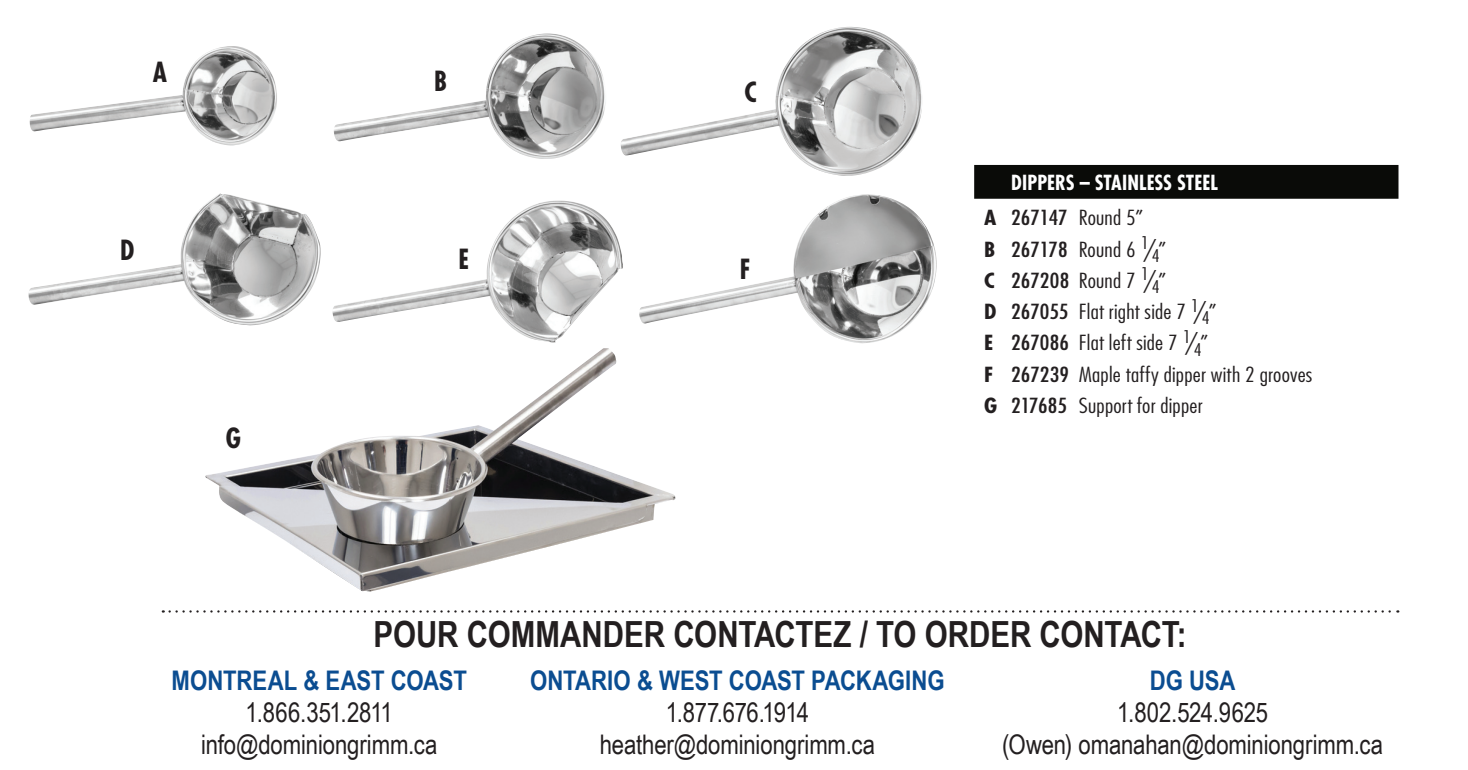
<style>
.page{position:relative;width:1468px;height:770px;background:#fff}
.page>*{position:absolute;margin:0;border:0;box-sizing:border-box;transform-origin:0 0}
.t1{font:700 36px "Arial Narrow";color:#231f20}
.t2{font:27px/32.4px "Arial Narrow";letter-spacing:-.005em;color:#231f20;text-align:center}
.t3{font:700 27px "Arial Narrow";letter-spacing:-.005em;color:#0b4d91}
.t4{font:700 condensed 27px "Futura Std";color:#231f20}
.t5{font:300 condensed 20.25px/31.3px "Futura Std";letter-spacing:.01em;color:#231f20;scale:1.15 1}
.t6{font:700 condensed 20.25px/35.3px "Futura Std";letter-spacing:.005em;color:#fff}
.s1{color:#231f20}
.s2{font-weight:400;color:#231f20}
.s3{font-weight:300;color:#231f20}
.s4{font-weight:700}
.s5{font-weight:400}
.s6{font-size:22.5px}
</style>
<div class="page">
<div style="left:974px;top:165px;width:424px;height:34px;background:#0a0b08"></div>
<img style="left:29px;top:46px;width:248px;height:100px">
<img style="left:620px;top:27px;width:302px;height:149px">
<img style="left:332px;top:200px;width:291px;height:142px">
<img style="left:333px;top:33px;width:273px;height:126px">
<img style="left:28px;top:193px;width:293px;height:133px">
<img style="left:639px;top:194px;width:298px;height:150px">
<img style="left:205px;top:348px;width:470px;height:243px">
<svg style="left:163px;top:610px;width:1235px;height:2px"></svg>
<h2 class="t4" style="left:153px;top:55px;width:16px">A</h2>
<h2 class="t4" style="left:120px;top:233px;width:16px">D</h2>
<h2 class="t4" style="left:226px;top:421px;width:17px">G</h2>
<h2 class="t4" style="left:434px;top:64px;width:14px">B</h2>
<h2 class="t4" style="left:458px;top:242px;width:12px">E</h2>
<h2 class="t4" style="left:744px;top:75px;width:14px">C</h2>
<h2 class="t4" style="left:739px;top:252px;width:12px">F</h2>
<p class="t6" style="left:984px;top:165px;width:235px;text-indent:27px">DIPPERS – STAINLESS STEEL<br><span class="s1">A</span> <span class="s2">267147</span> <span class="s3">Round 5”</span></p>
<p class="t5" style="left:984px;top:233px;width:287px"><span class="s4">B</span> <span class="s5">267178</span> Round 6 <sup>1</sup><span class="s6">/</span><sub>4</sub>”<br><span class="s4">C</span> <span class="s5">267208</span> Round 7 <sup>1</sup><span class="s6">/</span><sub>4</sub>”<br><span class="s4">D</span> <span class="s5">267055</span> Flat right side 7 <sup>1</sup><span class="s6">/</span><sub>4</sub>”<br><span class="s4">E</span> <span class="s5">267086</span> Flat left side 7 <sup>1</sup><span class="s6">/</span><sub>4</sub>”<br><span class="s4">F</span> <span class="s5">267239</span> Maple taffy dipper with 2 grooves<br><span class="s4">G</span> <span class="s5">217685</span> Support for dipper</p>
<h1 class="t1" style="left:373px;top:606px;width:814px">POUR COMMANDER CONTACTEZ / TO ORDER CONTACT:</h1>
<h2 class="t3" style="left:530px;top:659px;width:416px">ONTARIO &amp; WEST COAST PACKAGING</h2>
<h2 class="t2" style="left:599px;top:694px;width:277px">1.877.676.1914 heather@dominiongrimm.ca</h2>
<h2 class="t3" style="left:171px;top:659px;width:297px">MONTREAL &amp; EAST COAST</h2>
<h2 class="t2" style="left:201px;top:694px;width:238px">1.866.351.2811 info@dominiongrimm.ca</h2>
<h2 class="t3" style="left:1149px;top:659px;width:87px">DG USA</h2>
<h2 class="t2" style="left:1002px;top:694px;width:382px">1.802.524.9625<br>(Owen) omanahan@dominiongrimm.ca</h2>
</div>
